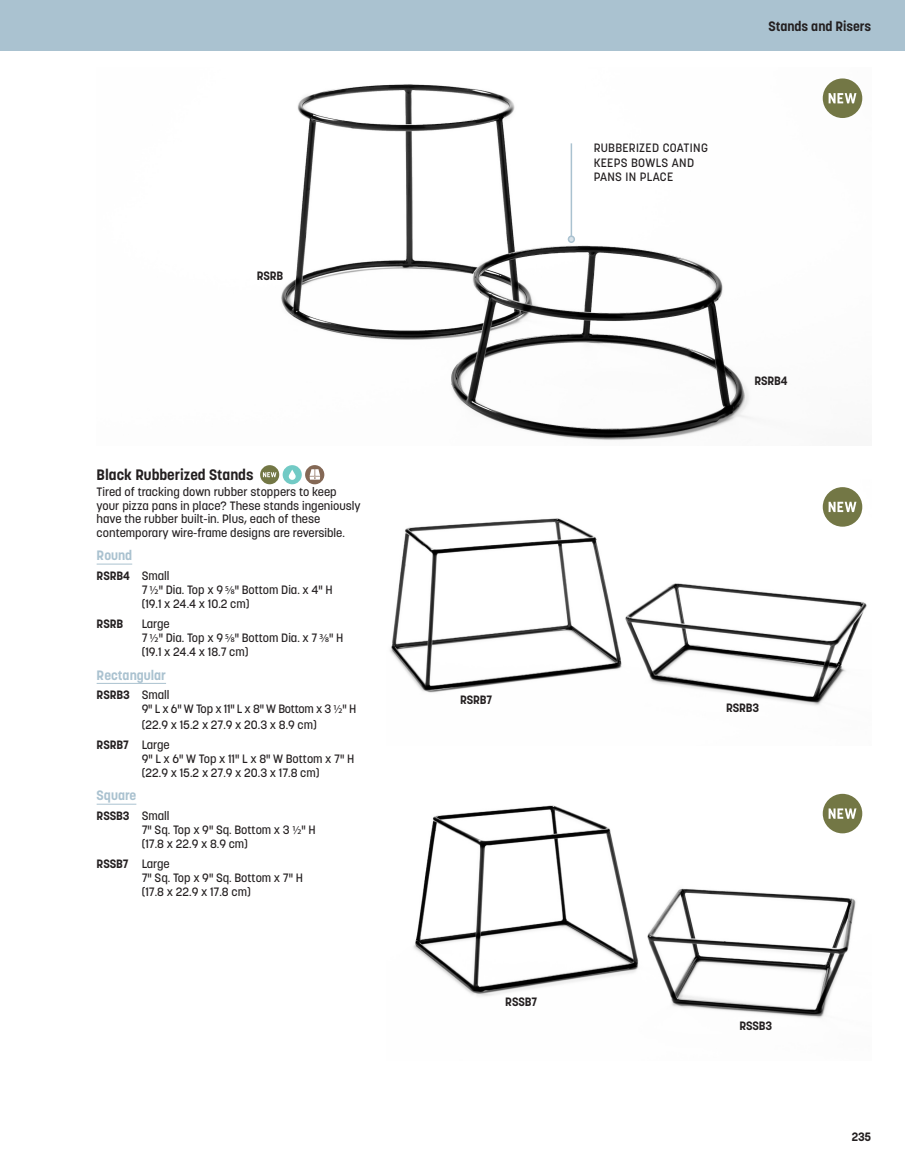
<style>
.page{position:relative;width:905px;height:1175px;background:#fff}
.page>*{position:absolute;margin:0;border:0;box-sizing:border-box;transform-origin:0 0}
.product-family{font:700 15px "Korolev";color:#231f20}
.product-name{font:700 13.5px "Korolev";color:#aac2d0}
.header-category{font:700 13.5px "Korolev";color:#231f20}
.marketing-descriptio{font:500 12px/13.5px "Korolev";color:#231f20}
.line-2{font:500 12px "Korolev";color:#231f20}
.line-3{font:500 12px "Korolev";color:#231f20}
.line-1{font:700 12px "Korolev";letter-spacing:-.01em;color:#231f20}
.marketing-descriptio-2{font:500 12px/14.2px "Korolev";letter-spacing:.025em;color:#231f20}
.line-2-2{font:500 12px "Korolev";letter-spacing:-.02em;color:#231f20}
.line-1-2{font:500 12px "Korolev";letter-spacing:-.02em;color:#231f20}
.s1{font-weight:500}
.s2{font-family:"Myriad Pro";font-weight:400}
</style>
<div class="page">
<img style="left:281px;top:78px;width:582px;height:362px">
<img style="left:390px;top:487px;width:477px;height:219px">
<img style="left:413px;top:801px;width:450px;height:217px">
<div style="left:0;top:0;width:904px;height:51px;background:#aac2d0"></div>
<hr style="left:570px;top:143px;width:2px;height:95px;background:#aac2d0">
<div style="left:567px;top:235px;width:8px;height:8px;border:2px solid #aac2d0;border-radius:50%"></div>
<hr style="left:97px;top:563px;width:35px;height:1px;background:#aac2d0">
<hr style="left:97px;top:683px;width:69px;height:1px;background:#aac2d0">
<hr style="left:97px;top:803px;width:39px;height:1px;background:#aac2d0">
<div style="left:282px;top:465px;width:20px;height:19px;background:#72cac5;border-radius:50%"></div>
<svg style="left:289px;top:469px;width:7px;height:11px"></svg>
<svg style="left:305px;top:465px;width:19px;height:19px"></svg>
<svg style="left:309px;top:469px;width:11px;height:10px"></svg>
<div style="left:260px;top:465px;width:19px;height:19px;background:#737745;border-radius:50%"></div>
<svg style="left:263px;top:472px;width:13px;height:5px"></svg>
<div style="left:822px;top:78px;width:40px;height:40px;background:#737745;border-radius:50%"></div>
<svg style="left:828px;top:93px;width:28px;height:10px"></svg>
<div style="left:822px;top:487px;width:40px;height:39px;background:#737745;border-radius:50%"></div>
<svg style="left:828px;top:502px;width:28px;height:10px"></svg>
<div style="left:822px;top:793px;width:40px;height:40px;background:#737745;border-radius:50%"></div>
<svg style="left:828px;top:808px;width:28px;height:10px"></svg>
<p class="line-1" style="left:257px;top:268px;width:28px">RSRB</p>
<p class="product-family" style="left:97px;top:465px;width:158px">Black Rubberized Stands</p>
<p class="marketing-descriptio" style="left:97px;top:485px;width:265px">Tired of tracking down rubber stoppers to keep your pizza pans in place? These stands ingeniously have the rubber built-in. Plus, each of these contemporary wire-frame designs are reversible.</p>
<p class="product-name" style="left:97px;top:547px;width:37px">Round</p>
<p class="line-1" style="left:97px;top:568px;width:74px">RSRB4 <span class="s1">Small</span></p>
<p class="line-2" style="left:142px;top:582px;width:193px">7 <span class="s2">1/2</span>" Dia. Top x 9 <span class="s2">5/8</span>" Bottom Dia. x 4" H</p>
<p class="line-3" style="left:142px;top:596px;width:109px">(19.1 x 24.4 x 10.2 cm)</p>
<p class="line-1" style="left:97px;top:616px;width:28px">RSRB</p>
<p class="line-1-2" style="left:142px;top:616px;width:30px">Large</p>
<p class="line-2" style="left:142px;top:630px;width:203px">7 <span class="s2">1/2</span>" Dia. Top x 9 <span class="s2">5/8</span>" Bottom Dia. x 7 <span class="s2">3/8</span>" H</p>
<p class="line-3" style="left:142px;top:644px;width:108px">(19.1 x 24.4 x 18.7 cm)</p>
<p class="product-name" style="left:97px;top:666px;width:71px">Rectangular</p>
<p class="line-1" style="left:97px;top:687px;width:74px">RSRB3 <span class="s1">Small</span></p>
<p class="line-2-2" style="left:142px;top:701px;width:216px">9" L x 6" W Top x 11" L x 8" W Bottom x 3 <span class="s2">1/2</span>" H</p>
<p class="line-3" style="left:142px;top:717px;width:177px">(22.9 x 15.2 x 27.9 x 20.3 x 8.9 cm)</p>
<p class="line-1" style="left:97px;top:736px;width:75px">RSRB7 <span class="s1">Large</span></p>
<p class="line-2" style="left:142px;top:751px;width:214px">9" L x 6" W Top x 11" L x 8" W Bottom x 7" H</p>
<p class="line-3" style="left:142px;top:765px;width:179px">(22.9 x 15.2 x 27.9 x 20.3 x 17.8 cm)</p>
<p class="product-name" style="left:97px;top:787px;width:41px">Square</p>
<p class="line-1" style="left:97px;top:808px;width:74px">RSSB3 <span class="s1">Small</span></p>
<p class="line-2" style="left:142px;top:822px;width:176px">7" Sq. Top x 9" Sq. Bottom x 3 <span class="s2">1/2</span>" H</p>
<p class="line-3" style="left:142px;top:836px;width:108px">(17.8 x 22.9 x 8.9 cm)</p>
<p class="line-1" style="left:97px;top:856px;width:75px">RSSB7 <span class="s1">Large</span></p>
<p class="line-2" style="left:142px;top:870px;width:163px">7" Sq. Top x 9" Sq. Bottom x 7" H</p>
<p class="line-3" style="left:142px;top:884px;width:111px">(17.8 x 22.9 x 17.8 cm)</p>
<p class="marketing-descriptio-2" style="left:593px;top:141px;width:116px">RUBBERIZED COATING<br>KEEPS BOWLS AND<br>PANS IN PLACE</p>
<p class="header-category" style="left:768px;top:17px;width:104px">Stands and Risers</p>
<p class="line-1" style="left:754px;top:373px;width:35px">RSRB4</p>
<p class="line-1" style="left:460px;top:692px;width:34px">RSRB7</p>
<p class="line-1" style="left:505px;top:994px;width:33px">RSSB7</p>
<p class="line-1" style="left:726px;top:700px;width:35px">RSRB3</p>
<p class="line-1" style="left:739px;top:1017px;width:34px">RSSB3</p>
<p class="line-1" style="left:851px;top:1129px;width:21px">235</p>
</div>
